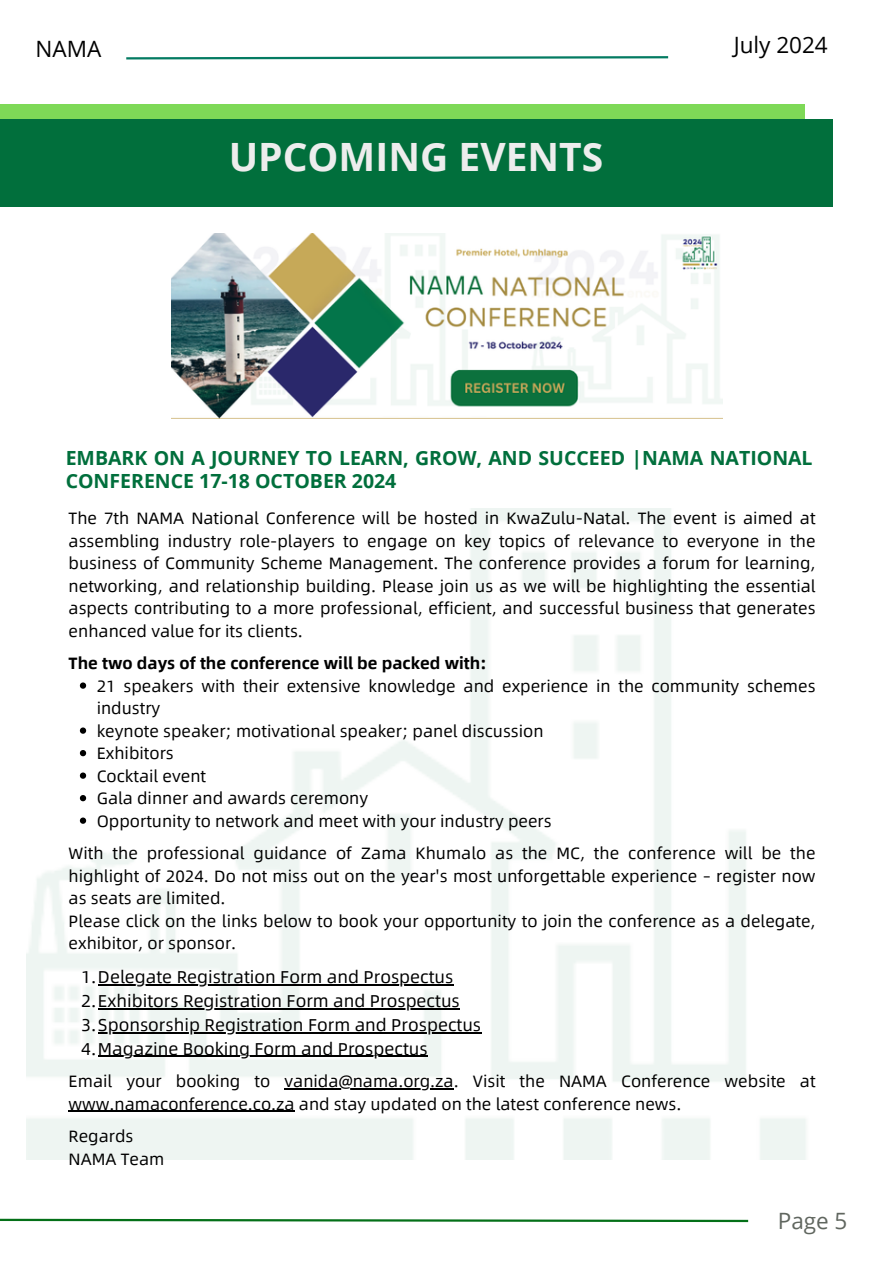
<style>
.page{position:relative;width:894px;height:1264px;background:#fff}
.page>*{position:absolute;margin:0;border:0;box-sizing:border-box;transform-origin:0 0}
.t1{font:700 39px "Open Sans";color:#ededed}
.t2{font:22.5px "Open Sans";color:#000}
.t3{font:22.5px "Open Sans";color:#60665f}
.t4{font:700 19.5px/22.5px "Open Sans";color:#016f3c}
.t5{font:17.25px "Alibaba Sans";color:#000}
.t6{font:16.5px/22.5px "Alibaba Sans";color:#000}
.t7{font:700 16.5px "Alibaba Sans";color:#000}
</style>
<div class="page">
<svg style="left:0;top:1218px;width:749px;height:5px"></svg>
<svg style="left:126px;top:56px;width:543px;height:4px"></svg>
<div style="left:0;top:104px;width:804px;height:87px;background:#7ed957"></div>
<div style="left:0;top:120px;width:831px;height:87px;background:#016f3c"></div>
<img style="left:27px;top:508px;width:779px;height:651px">
<svg style="left:80px;top:682px;width:6px;height:6px"></svg>
<svg style="left:80px;top:727px;width:6px;height:6px"></svg>
<svg style="left:80px;top:750px;width:6px;height:6px"></svg>
<svg style="left:80px;top:772px;width:6px;height:6px"></svg>
<svg style="left:80px;top:795px;width:6px;height:6px"></svg>
<svg style="left:80px;top:817px;width:6px;height:6px"></svg>
<hr style="left:98px;top:984px;width:355px;height:1px;background:#000">
<hr style="left:98px;top:1008px;width:361px;height:1px;background:#000">
<hr style="left:98px;top:1032px;width:383px;height:1px;background:#000">
<hr style="left:98px;top:1055px;width:329px;height:2px;background:#000">
<hr style="left:284px;top:1088px;width:169px;height:1px;background:#000">
<hr style="left:69px;top:1110px;width:225px;height:2px;background:#000">
<img style="left:172px;top:233px;width:550px;height:185px">
<h3 class="t2" style="left:36px;top:33px;width:67px">NAMA</h3>
<h2 class="t2" style="left:733px;top:29px;width:96px">July 2024</h2>
<h1 class="t1" style="left:229px;top:129px;width:376px">UPCOMING EVENTS</h1>
<p class="t4" style="left:66px;top:446px;width:748px">EMBARK ON A JOURNEY TO LEARN, GROW, AND SUCCEED |NAMA NATIONAL<br>CONFERENCE 17-18 OCTOBER 2024</p>
<p class="t6" style="left:69px;top:506px;width:748px;text-align:justify">The 7th NAMA National Conference will be hosted in KwaZulu-Natal. The event is aimed at assembling industry role-players to engage on key topics of relevance to everyone in the business of Community Scheme Management. The conference provides a forum for learning, networking, and relationship building. Please join us as we will be highlighting the essential aspects contributing to a more professional, efficient, and successful business that generates enhanced value for its clients.</p>
<h4 class="t7" style="left:69px;top:649px;width:419px">The two days of the conference will be packed with:</h4>
<p class="t6" style="left:97px;top:673px;width:720px">21 speakers with their extensive knowledge and experience in the community schemes industry</p>
<h6 class="t6" style="left:97px;top:718px;width:448px">keynote speaker; motivational speaker; panel discussion</h6>
<p class="t6" style="left:97px;top:741px;width:79px">Exhibitors</p>
<p class="t6" style="left:97px;top:763px;width:111px">Cocktail event</p>
<p class="t6" style="left:97px;top:786px;width:273px">Gala dinner and awards ceremony</p>
<p class="t6" style="left:97px;top:808px;width:456px">Opportunity to network and meet with your industry peers</p>
<p class="t6" style="left:69px;top:841px;width:748px;text-align:justify">With the professional guidance of Zama Khumalo as the MC, the conference will be the highlight of 2024. Do not miss out on the year's most unforgettable experience – register now as seats are limited.</p>
<p class="t6" style="left:69px;top:908px;width:748px">Please click on the links below to book your opportunity to join the conference as a delegate, exhibitor, or sponsor.</p>
<p class="t5" style="left:81px;top:962px;width:374px">1.Delegate Registration Form and Prospectus</p>
<p class="t5" style="left:81px;top:986px;width:380px">2.Exhibitors Registration Form and Prospectus</p>
<p class="t5" style="left:81px;top:1010px;width:401px">3.Sponsorship Registration Form and Prospectus</p>
<p class="t5" style="left:81px;top:1033px;width:348px">4.Magazine Booking Form and Prospectus</p>
<p class="t6" style="left:69px;top:1068px;width:203px">Email your booking to</p>
<p class="t6" style="left:69px;top:1068px;width:748px;text-indent:216px">vanida@nama.org.za. Visit the NAMA Conference website at www.namaconference.co.za and stay updated on the latest conference news.</p>
<p class="t6" style="left:69px;top:1123px;width:66px">Regards</p>
<p class="t6" style="left:69px;top:1146px;width:97px">NAMA Team</p>
<p class="t3" style="left:777px;top:1204px;width:71px">Page 5</p>
</div>
